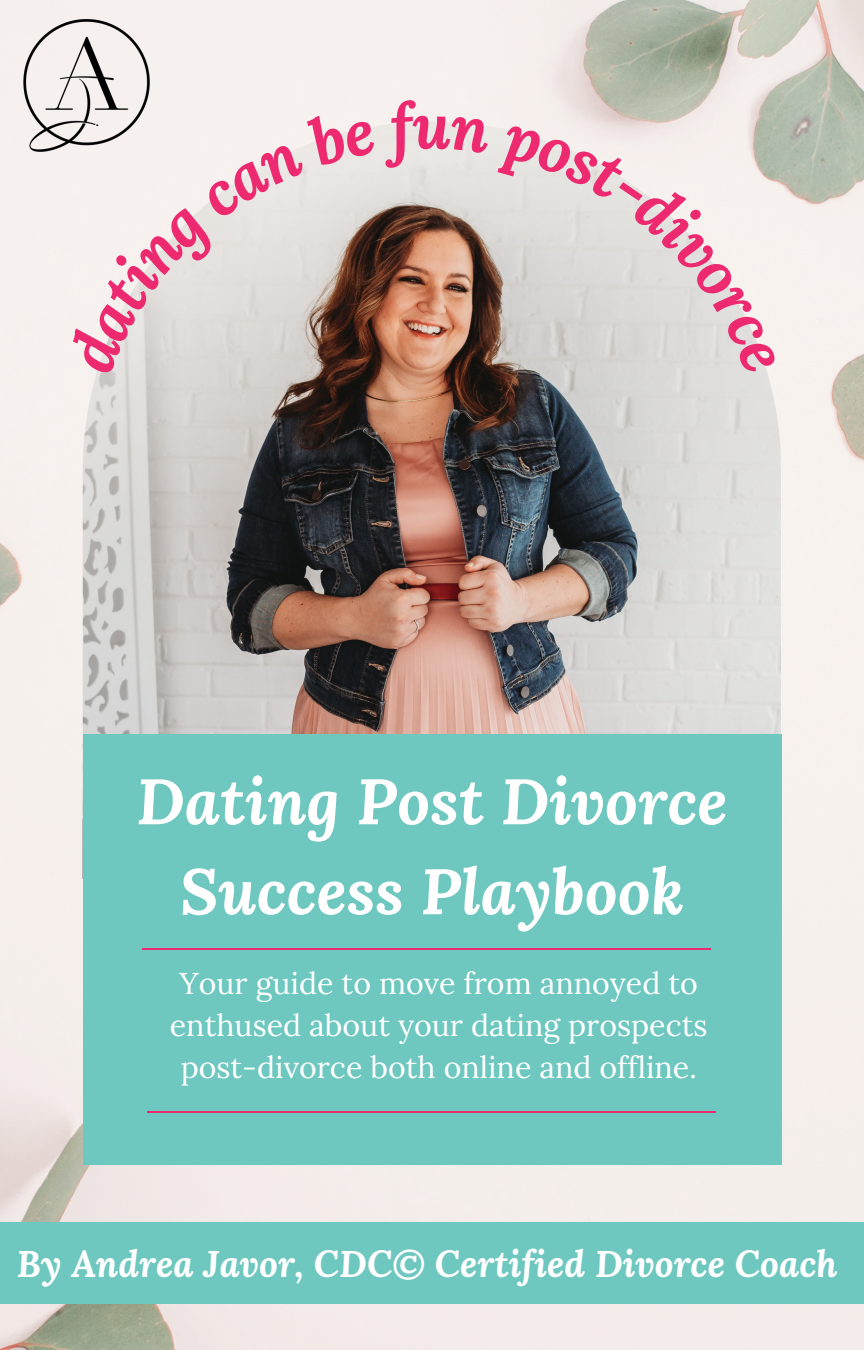
<style>
.page{position:relative;width:864px;height:1350px;background:#fff}
.page>*{position:absolute;margin:0;border:0;box-sizing:border-box;transform-origin:0 0}
.t1{font:italic 700 64.12px/90px "Lora";color:#fff;text-align:center}
.t2{font:italic 700 36.9px "Lora";color:#fff}
.t3{font:30.38px/42.1px "Lora";color:#fff;text-align:center}
</style>
<div class="page">
<img style="left:0;top:0;width:864px;height:1350px">
<img style="left:83px;top:122px;width:698px;height:613px">
<div style="left:83px;top:735px;width:698px;height:430px;background:#6ec8c0"></div>
<hr style="left:143px;top:948px;width:568px;height:2px;background:#ed296f">
<hr style="left:147px;top:1112px;width:569px;height:1px;background:#ed296f">
<div style="left:0;top:1223px;width:864px;height:81px;background:#6ec8c0"></div>
<img style="left:0;top:0;width:173px;height:170px">
<svg style="left:64px;top:99px;width:714px;height:276px;background:#d9d0ca"></svg>
<p class="t1" style="left:136px;top:755px;width:593px">Dating Post Divorce<br>Success Playbook</p>
<p class="t3" style="left:170px;top:962px;width:539px">Your guide to move from annoyed to enthused about your dating prospects post-divorce both online and offline.</p>
<p class="t2" style="left:17px;top:1239px;width:822px">By Andrea Javor, CDC© Certified Divorce Coach</p>
</div>
